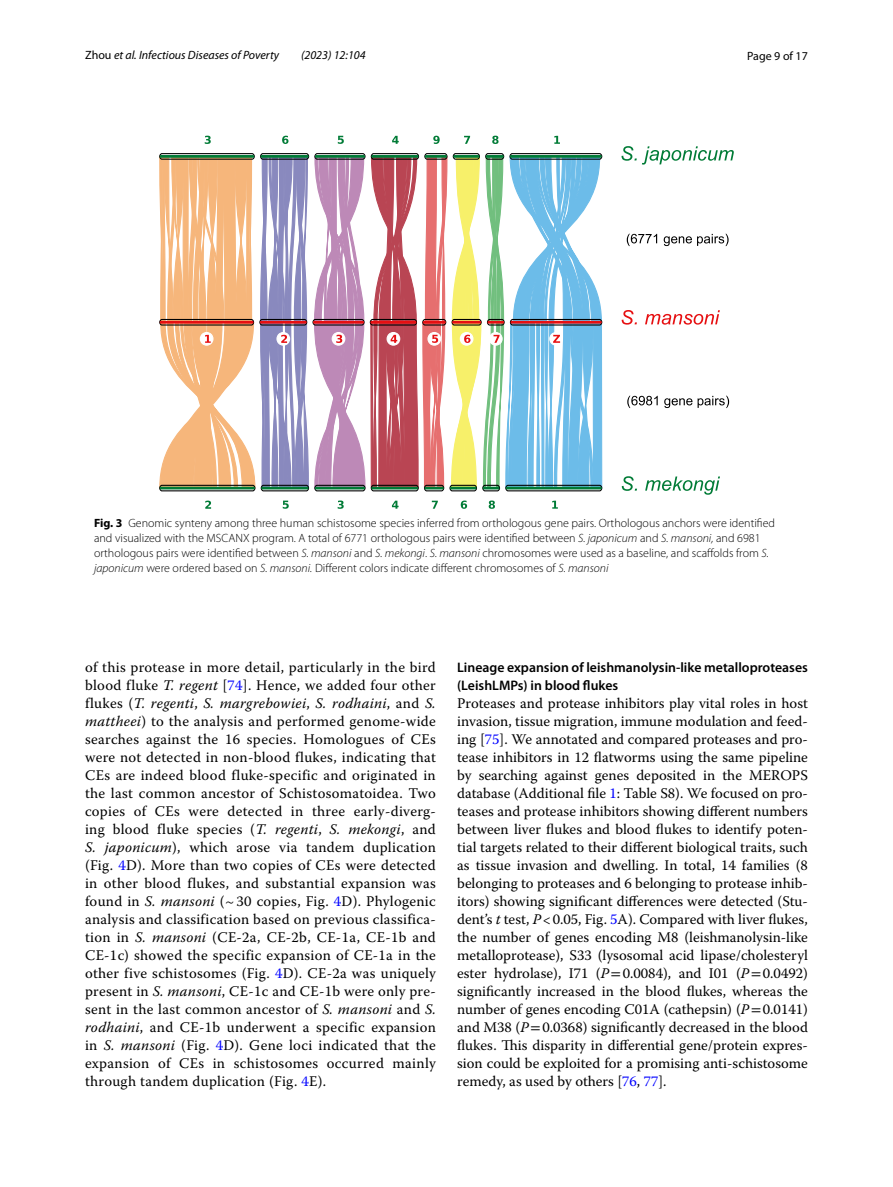
<style>
.page{position:relative;width:893px;height:1187px;background:#fff}
.page>*{position:absolute;margin:0;border:0;box-sizing:border-box;transform-origin:0 0}
.t1{font:14.7px/18px "Warnock Pro";letter-spacing:.01em;color:#000;text-align:justify}
.t2{font:600 13.8px/18px "Myriad Pro";color:#000}
.t3{font:300 12px/15px "Myriad Pro";color:#000}
.t4{font:italic 12px "Myriad Pro";color:#000}
.t5{font:12px "Myriad Pro";color:#000}
.s1{font-style:normal}
.s2{font-weight:700}
.s3{font-style:italic}
.s4{color:#00f}
.s5{font-family:"STIX"}
</style>
<div class="page">
<svg style="left:159px;top:135px;width:444px;height:374px"></svg>
<svg style="left:621px;top:146px;width:113px;height:18px"></svg>
<svg style="left:622px;top:310px;width:98px;height:14px"></svg>
<svg style="left:622px;top:476px;width:98px;height:18px"></svg>
<svg style="left:627px;top:234px;width:102px;height:12px"></svg>
<svg style="left:627px;top:395px;width:102px;height:13px"></svg>
<p class="t4" style="left:85px;top:48px;width:196px"><span class="s1">Zhou</span> et al. Infectious Diseases of Poverty</p>
<p class="t4" style="left:301px;top:48px;width:66px">(2023) 12:104</p>
<p class="t5" style="left:747px;top:48px;width:62px">Page 9 of 17</p>
<p class="t3" style="left:94px;top:515px;width:683px"><span class="s2">Fig. 3</span> Genomic synteny among three human schistosome species inferred from orthologous gene pairs. Orthologous anchors were identified and visualized with the MSCANX program. A total of 6771 orthologous pairs were identified between <span class="s3">S. japonicum</span> and <span class="s3">S. mansoni,</span> and 6981 orthologous pairs were identified between <span class="s3">S. mansoni</span> and <span class="s3">S. mekongi</span>. <span class="s3">S. mansoni</span> chromosomes were used as a baseline, and scaffolds from <span class="s3">S. japonicum</span> were ordered based on <span class="s3">S. mansoni.</span> Different colors indicate different chromosomes of <span class="s3">S. mansoni</span></p>
<p class="t1" style="left:85px;top:658px;width:352px">of this protease in more detail, particularly in the bird blood fluke <span class="s3">T. regent</span> [<span class="s4">74</span>]. Hence, we added four other flukes (<span class="s3">T. regenti</span>, <span class="s3">S. margrebowiei</span>, <span class="s3">S. rodhaini</span>, and <span class="s3">S. mattheei</span>) to the analysis and performed genome-wide searches against the 16 species. Homologues of CEs were not detected in non-blood flukes, indicating that CEs are indeed blood fluke-specific and originated in the last common ancestor of Schistosomatoidea. Two copies of CEs were detected in three early-diverg&shy;ing blood fluke species (<span class="s3">T. regenti</span>, <span class="s3">S. mekongi</span>, and <span class="s3">S. japonicum</span>), which arose via tandem duplication (Fig. <span class="s4">4</span>D). More than two copies of CEs were detected in other blood flukes, and substantial expansion was found in <span class="s3">S. mansoni</span> (~ 30 copies, Fig. <span class="s4">4</span>D). Phylogenic analysis and classification based on previous classifica&shy;tion in <span class="s3">S. mansoni</span> (CE-2a, CE-2b, CE-1a, CE-1b and CE-1c) showed the specific expansion of CE-1a in the other five schistosomes (Fig. <span class="s4">4</span>D). CE-2a was uniquely present in <span class="s3">S. mansoni</span>, CE-1c and CE-1b were only pre&shy;sent in the last common ancestor of <span class="s3">S. mansoni</span> and <span class="s3">S. rodhaini</span>, and CE-1b underwent a specific expansion in <span class="s3">S. mansoni</span> (Fig. <span class="s4">4</span>D). Gene loci indicated that the expansion of CEs in schistosomes occurred mainly through tandem duplication (Fig. <span class="s4">4</span>E).</p>
<p class="t2" style="left:457px;top:657px;width:352px">Lineage expansion of leishmanolysin‑like metalloproteases (LeishLMPs) in blood flukes</p>
<p class="t1" style="left:457px;top:693px;width:352px">Proteases and protease inhibitors play vital roles in host invasion, tissue migration, immune modulation and feed&shy;ing [<span class="s4">75</span>]. We annotated and compared proteases and pro&shy;tease inhibitors in 12 flatworms using the same pipeline by searching against genes deposited in the MEROPS database (Additional file <span class="s4">1</span>: Table S8). We focused on pro&shy;teases and protease inhibitors showing different numbers between liver flukes and blood flukes to identify poten&shy;tial targets related to their different biological traits, such as tissue invasion and dwelling. In total, 14 families (8 belonging to proteases and 6 belonging to protease inhib&shy;itors) showing significant differences were detected (Stu&shy;dent’s <span class="s3">t</span> test, <span class="s3">P</span>&lt;0.05, Fig. <span class="s4">5</span>A). Compared with liver flukes, the number of genes encoding M8 (leishmanolysin-like metalloprotease), S33 (lysosomal acid lipase/cholesteryl ester hydrolase), I71 (<span class="s3">P</span><span class="s5">=</span>0.0084), and I01 (<span class="s3">P</span><span class="s5">=</span>0.0492) significantly increased in the blood flukes, whereas the number of genes encoding C01A (cathepsin) (<span class="s3">P</span><span class="s5">=</span>0.0141) and M38 (<span class="s3">P</span><span class="s5">=</span>0.0368) significantly decreased in the blood flukes. This disparity in differential gene/protein expres&shy;sion could be exploited for a promising anti-schistosome remedy, as used by others [<span class="s4">76</span>, <span class="s4">77</span>].</p>
</div>
